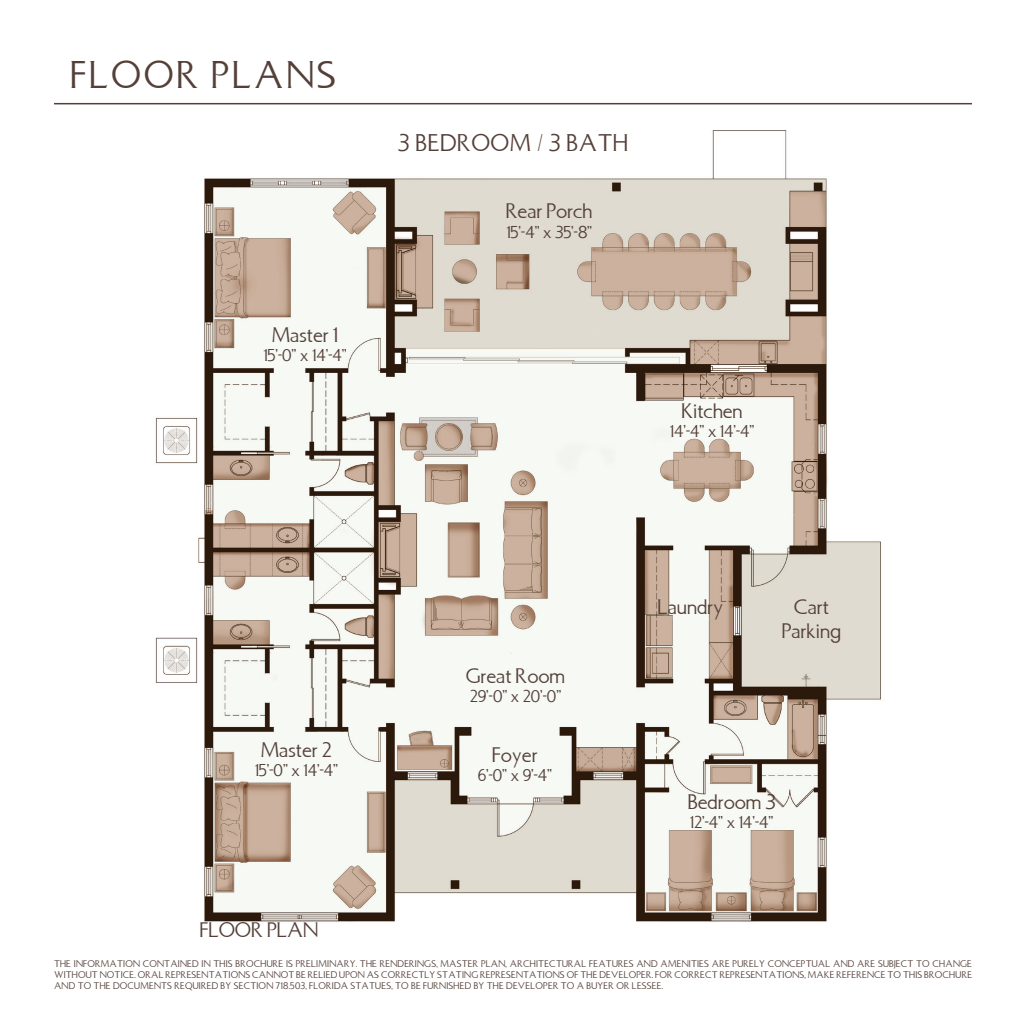
<style>
.page{position:relative;width:1026px;height:1026px;background:#fff}
.page>*{position:absolute;margin:0;border:0;box-sizing:border-box;transform-origin:0 0}
.t1{font:36px "Basilea";letter-spacing:.08em;color:#544039}
.t2{font:22.5px "Basilea";letter-spacing:.03em;color:#544039}
.t3{font:19.65px/23.5px "Basilea";color:#544039;text-align:center}
.t4{font:16.05px "Basilea";color:#544039}
.t5{font:9px/10.8px "Basilea";letter-spacing:.03em;color:#544039;text-align:justify}
</style>
<div class="page">
<img style="left:155px;top:131px;width:726px;height:791px">
<hr style="left:54px;top:103px;width:918px;height:1px;background:#544039">
<h1 class="t1" style="left:70px;top:54px;width:267px">FLOOR PLANS</h1>
<h3 class="t3" style="left:272px;top:323px;width:68px">Master 1</h3>
<h3 class="t4" style="left:263px;top:346px;width:85px">15’-0” x 14’-4”</h3>
<h2 class="t2" style="left:398px;top:131px;width:232px">3 BEDROOM / 3 BATH</h2>
<h3 class="t3" style="left:506px;top:200px;width:88px">Rear Porch</h3>
<h3 class="t4" style="left:506px;top:223px;width:87px">15’-4” x 35’-8”</h3>
<h3 class="t3" style="left:682px;top:400px;width:63px">Kitchen</h3>
<h3 class="t4" style="left:670px;top:422px;width:86px">14’-4” x 14’-4”</h3>
<h3 class="t3" style="left:261px;top:739px;width:72px">Master 2</h3>
<h3 class="t4" style="left:255px;top:761px;width:85px">15’-0” x 14’-4”</h3>
<h3 class="t3" style="left:200px;top:919px;width:120px">FLOOR PLAN</h3>
<h3 class="t3" style="left:466px;top:665px;width:101px">Great Room</h3>
<h3 class="t4" style="left:470px;top:687px;width:93px">29’-0” x 20’-0”</h3>
<h3 class="t3" style="left:492px;top:744px;width:47px">Foyer</h3>
<h3 class="t4" style="left:478px;top:766px;width:76px">6’-0” x 9’-4”</h3>
<h3 class="t3" style="left:657px;top:596px;width:67px">Laundry</h3>
<h3 class="t3" style="left:782px;top:596px;width:61px">Cart<br>Parking</h3>
<h3 class="t3" style="left:688px;top:791px;width:89px">Bedroom 3</h3>
<h3 class="t4" style="left:690px;top:813px;width:85px">12’-4” x 14’-4”</h3>
<p class="t5" style="left:54px;top:959px;width:920px">THE INFORMATION CONTAINED IN THIS BROCHURE IS PRELIMINARY. THE RENDERINGS, MASTER PLAN, ARCHITECTURAL FEATURES AND AMENITIES ARE PURELY CONCEPTUAL AND ARE SUBJECT TO CHANGE WITHOUT NOTICE. ORAL REPRESENTATIONS CANNOT BE RELIED UPON AS CORRECTLY STATING REPRESENTATIONS OF THE DEVELOPER. FOR CORRECT REPRESENTATIONS, MAKE REFERENCE TO THIS BROCHURE AND TO THE DOCUMENTS REQUIRED BY SECTION 718.503, FLORIDA STATUES, TO BE FURNISHED BY THE DEVELOPER TO A BUYER OR LESSEE.</p>
</div>
